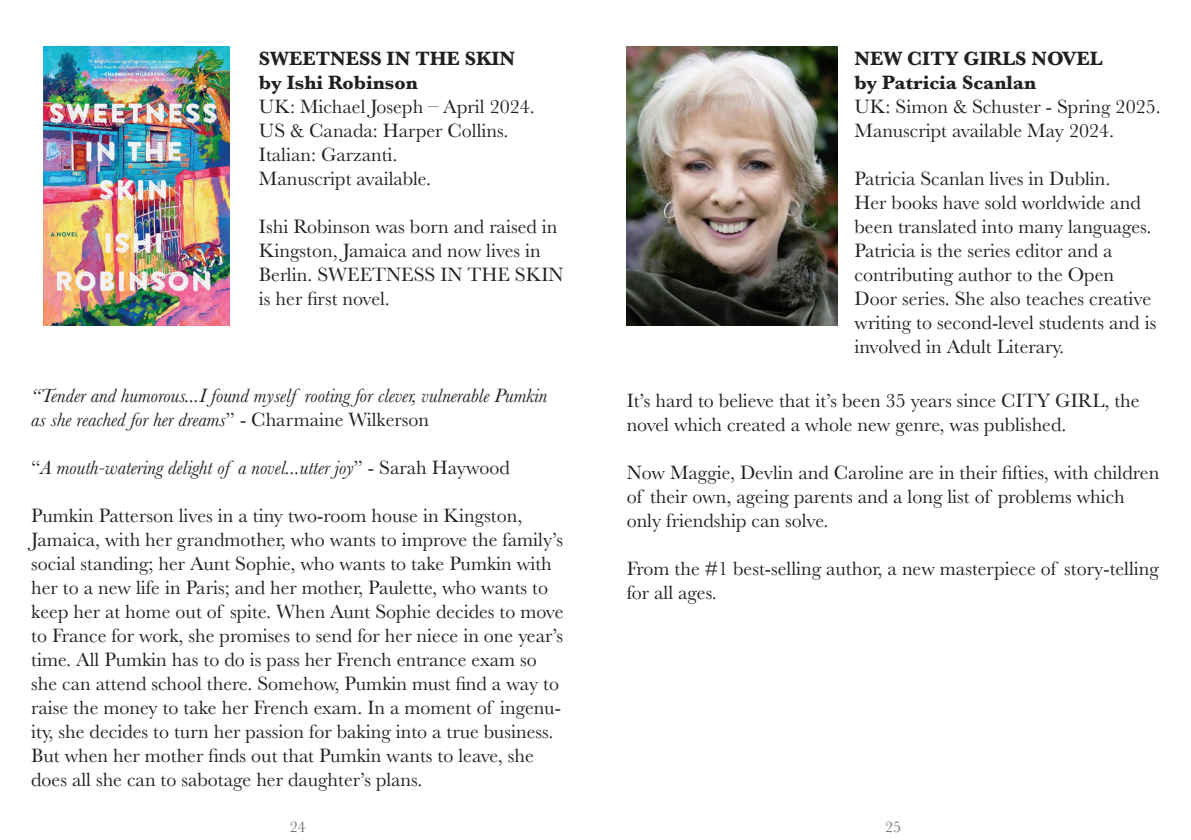
<style>
.page{position:relative;width:1191px;height:840px;background:#fff}
.page>*{position:absolute;margin:0;border:0;box-sizing:border-box;transform-origin:0 0}
.t1{font:20px/24px "Baskerville";color:#231f20}
.t2{font:italic 20px/24px "Baskerville";color:#231f20}
.t3{font:700 20px "Baskerville";color:#231f20}
.t4{font:16px "Baskerville";color:#767171}
.s1{font-style:normal}
.s2{font-weight:700}
</style>
<div class="page">
<img style="left:43px;top:47px;width:187px;height:279px">
<img style="left:626px;top:47px;width:211px;height:279px">
<p class="t3" style="left:259px;top:44px;width:258px">SWEETNESS IN THE SKIN</p>
<p class="t3" style="left:259px;top:68px;width:160px">by Ishi Robinson</p>
<p class="t1" style="left:259px;top:95px;width:277px">UK: Michael Joseph – April 2024.<br>US &amp; Canada: Harper Collins.<br>Italian: Garzanti.</p>
<p class="t1" style="left:259px;top:167px;width:174px">Manuscript available.</p>
<p class="t1" style="left:259px;top:215px;width:306px">Ishi Robinson was born and raised in<br>Kingston, Jamaica and now lives in<br>Berlin. SWEETNESS IN THE SKIN is her first novel.</p>
<p class="t2" style="left:31px;top:383px;width:518px">“Tender and humorous...I found myself rooting for clever, vulnerable Pumkin as she reached for her dreams<span class="s1">” - Charmaine Wilkerson</span></p>
<p class="t2" style="left:31px;top:455px;width:480px"><span class="s1">“</span>A mouth-watering delight of a novel...utter joy<span class="s1">” - Sarah Haywood</span></p>
<p class="t1" style="left:31px;top:503px;width:534px">Pumkin Patterson lives in a tiny two-room house in Kingston, Jamaica, with her grandmother, who wants to improve the family’s social standing; her Aunt Sophie, who wants to take Pumkin with her to a new life in Paris; and her mother, Paulette, who wants to keep her at home out of spite. When Aunt Sophie decides to move to France for work, she promises to send for her niece in one year’s time. All Pumkin has to do is pass her French entrance exam so she can attend school there. Somehow, Pumkin must find a way to raise the money to take her French exam. In a moment of ingenu&shy;ity, she decides to turn her passion for baking into a true business.<br>But when her mother finds out that Pumkin wants to leave, she does all she can to sabotage her daughter’s plans.</p>
<p class="t3" style="left:854px;top:44px;width:249px">NEW CITY GIRLS NOVEL</p>
<p class="t1" style="left:854px;top:71px;width:308px"><span class="s2">by Patricia Scanlan<br></span>UK: Simon &amp; Schuster - Spring 2025.</p>
<p class="t1" style="left:854px;top:119px;width:261px">Manuscript available May 2024.</p>
<p class="t1" style="left:854px;top:167px;width:303px">Patricia Scanlan lives in Dublin.<br>Her books have sold worldwide and been translated into many languages.<br>Patricia is the series editor and a contributing author to the Open Door series. She also teaches creative writing to second-level students and is involved in Adult Literary.</p>
<p class="t1" style="left:626px;top:388px;width:514px">It’s hard to believe that it’s been 35 years since CITY GIRL, the novel which created a whole new genre, was published.</p>
<p class="t1" style="left:626px;top:460px;width:534px">Now Maggie, Devlin and Caroline are in their fifties, with children of their own, ageing parents and a long list of problems which only friendship can solve.</p>
<p class="t1" style="left:626px;top:556px;width:534px">From the #1 best-selling author, a new masterpiece of story-telling for all ages.</p>
<p class="t4" style="left:290px;top:816px;width:17px">24</p>
<p class="t4" style="left:885px;top:816px;width:17px">25</p>
</div>
